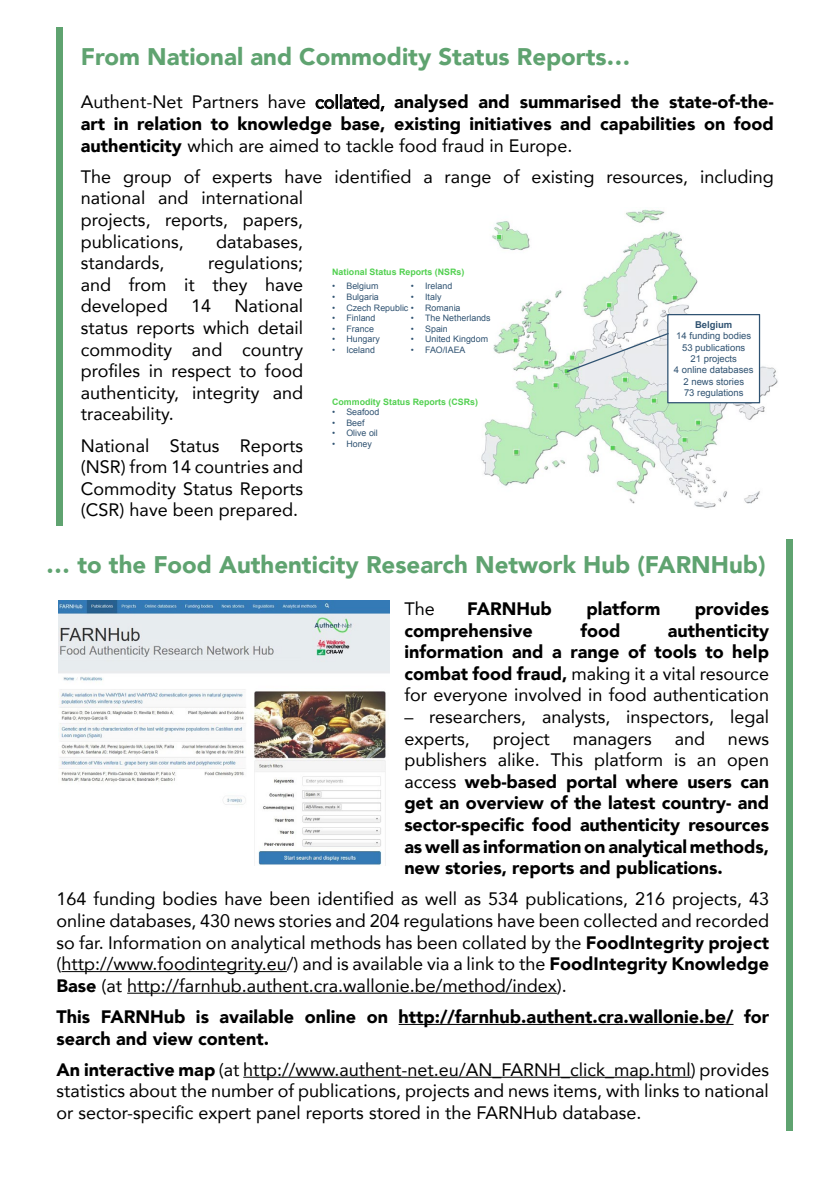
<style>
.page{position:relative;width:840px;height:1191px;background:#fff}
.page>*{position:absolute;margin:0;border:0;box-sizing:border-box;transform-origin:0 0}
.t1{font:900 24px "Avenir";color:#5fa370}
.t2{font:18px/21.6px "Avenir";color:#000;text-align:justify}
.t3{font:900 18px/21.6px "Avenir";color:#000;text-align:justify}
.t4{font:9.4px/11.4px "Arial";color:#305372;text-align:center}
.t5{font:700 9.4px "Arial";color:#305372}
.t6{font:8.8px "Arial";color:#305372}
.t7{font:700 8.8px "Arial";color:#52d050}
.s1{font-weight:400}
.s2{font-weight:900}
</style>
<div class="page">
<svg style="left:481px;top:209px;width:297px;height:299px"></svg>
<svg style="left:315px;top:94px;width:69px;height:17px"></svg>
<div style="left:56px;top:27px;width:6px;height:498px;background:#5fa370"></div>
<hr style="left:61px;top:971px;width:226px;height:1px;background:#000">
<hr style="left:127px;top:992px;width:429px;height:1px;background:#000">
<hr style="left:398px;top:1024px;width:335px;height:1px;background:#000">
<hr style="left:243px;top:1076px;width:447px;height:1px;background:#000">
<div style="left:785px;top:539px;width:7px;height:591px;background:#5fa370"></div>
<img style="left:58px;top:600px;width:331px;height:265px">
<h1 class="t1" style="left:81px;top:36px;width:551px">From National and Commodity Status Reports…</h1>
<p class="t3" style="left:81px;top:91px;width:694px"><span class="s1">Authent-Net Partners have collated,</span> analysed and summarised the state-of-the&shy;art in relation to knowledge base, existing initiatives and capabilities on food authenticity <span class="s1">which are aimed to tackle food fraud in Europe.</span></p>
<p class="t2" style="left:81px;top:165px;width:694px;text-align:left">The group of experts have identified a range of existing resources, including national and international<br>projects, reports, papers,<br>publications,</p>
<p class="t2" style="left:216px;top:230px;width:88px">databases,</p>
<p class="t2" style="left:81px;top:252px;width:85px">standards,</p>
<p class="t2" style="left:81px;top:252px;width:223px;text-indent:127px">regulations; and from it they have developed</p>
<p class="t2" style="left:81px;top:295px;width:223px;text-indent:154px">National status reports which detail commodity and country profiles in respect to food authenticity, integrity and traceability.</p>
<p class="t2" style="left:81px;top:434px;width:223px">National Status Reports (NSR) from 14 countries and Commodity Status Reports (CSR) have been prepared.</p>
<p class="t2" style="left:191px;top:295px;width:22px">14</p>
<p class="t7" style="left:332px;top:266px;width:134px">National Status Reports (NSRs)</p>
<p class="t6" style="left:332px;top:280px;width:48px">• Belgium</p>
<p class="t6" style="left:332px;top:291px;width:48px">• Bulgaria</p>
<p class="t6" style="left:332px;top:302px;width:130px">• Czech Republic • Romania</p>
<p class="t6" style="left:332px;top:312px;width:45px">• Finland</p>
<p class="t6" style="left:332px;top:323px;width:43px">• France</p>
<p class="t6" style="left:332px;top:333px;width:49px">• Hungary</p>
<p class="t6" style="left:332px;top:344px;width:44px">• Iceland</p>
<p class="t6" style="left:411px;top:281px;width:43px">• Ireland</p>
<p class="t6" style="left:411px;top:291px;width:32px">• Italy</p>
<p class="t6" style="left:411px;top:312px;width:81px">• The Netherlands</p>
<p class="t6" style="left:411px;top:323px;width:38px">• Spain</p>
<p class="t6" style="left:411px;top:334px;width:79px">• United Kingdom</p>
<p class="t6" style="left:411px;top:344px;width:56px">• FAO/IAEA</p>
<p class="t7" style="left:332px;top:396px;width:147px">Commodity Status Reports (CSRs)</p>
<p class="t6" style="left:332px;top:406px;width:49px">• Seafood</p>
<p class="t6" style="left:332px;top:416px;width:34px">• Beef</p>
<p class="t6" style="left:332px;top:427px;width:47px">• Olive oil</p>
<p class="t6" style="left:332px;top:438px;width:41px">• Honey</p>
<p class="t5" style="left:694px;top:318px;width:39px">Belgium</p>
<p class="t4" style="left:673px;top:330px;width:81px">14 funding bodies<br>53 publications<br>21 projects<br>4 online databases<br>2 news stories<br>73 regulations</p>
<h1 class="t1" style="left:46px;top:544px;width:720px">… to the Food Authenticity Research Network Hub (FARNHub)</h1>
<p class="t2" style="left:404px;top:597px;width:32px">The</p>
<p class="t3" style="left:467px;top:597px;width:86px">FARNHub</p>
<p class="t3" style="left:586px;top:597px;width:75px">platform</p>
<p class="t3" style="left:694px;top:597px;width:76px">provides</p>
<p class="t3" style="left:404px;top:619px;width:130px">comprehensive</p>
<p class="t3" style="left:580px;top:619px;width:41px">food</p>
<p class="t3" style="left:404px;top:619px;width:366px;text-indent:263px">authenticity information and a range of tools to help combat food fraud, <span class="s1">making it a vital resource for everyone involved in food authentication</span></p>
<p class="t2" style="left:404px;top:705px;width:366px">– researchers, analysts, inspectors, legal experts,</p>
<p class="t2" style="left:492px;top:727px;width:59px">project</p>
<p class="t2" style="left:572px;top:727px;width:81px">managers</p>
<p class="t2" style="left:674px;top:727px;width:32px">and</p>
<p class="t3" style="left:404px;top:727px;width:366px;text-indent:323px"><span class="s1">news publishers alike. This platform is an open access</span> web-based portal where users can get an overview of the latest country- and sector-specific food authenticity resources as well as information on analytical methods, new stories, reports and publications.</p>
<p class="t2" style="left:56px;top:888px;width:713px">164 funding bodies have been identified as well as 534 publications, 216 projects, 43 online databases, 430 news stories and 204 regulations have been collected and recorded so far. Information on analytical methods has been collated by the <span class="s2">FoodIntegrity project </span>(http://www.foodintegrity.eu/) and is available via a link to the <span class="s2">FoodIntegrity Knowledge Base</span> (at http://farnhub.authent.cra.wallonie.be/method/index).</p>
<p class="t3" style="left:56px;top:1005px;width:713px">This FARNHub is available online on http://farnhub.authent.cra.wallonie.be/ for search and view content.</p>
<p class="t2" style="left:56px;top:1058px;width:713px"><span class="s2">An interactive map</span> (at http://www.authent-net.eu/AN_FARNH_click_map.html) provides statistics about the number of publications, projects and news items, with links to national or sector-specific expert panel reports stored in the FARNHub database.</p>
</div>
